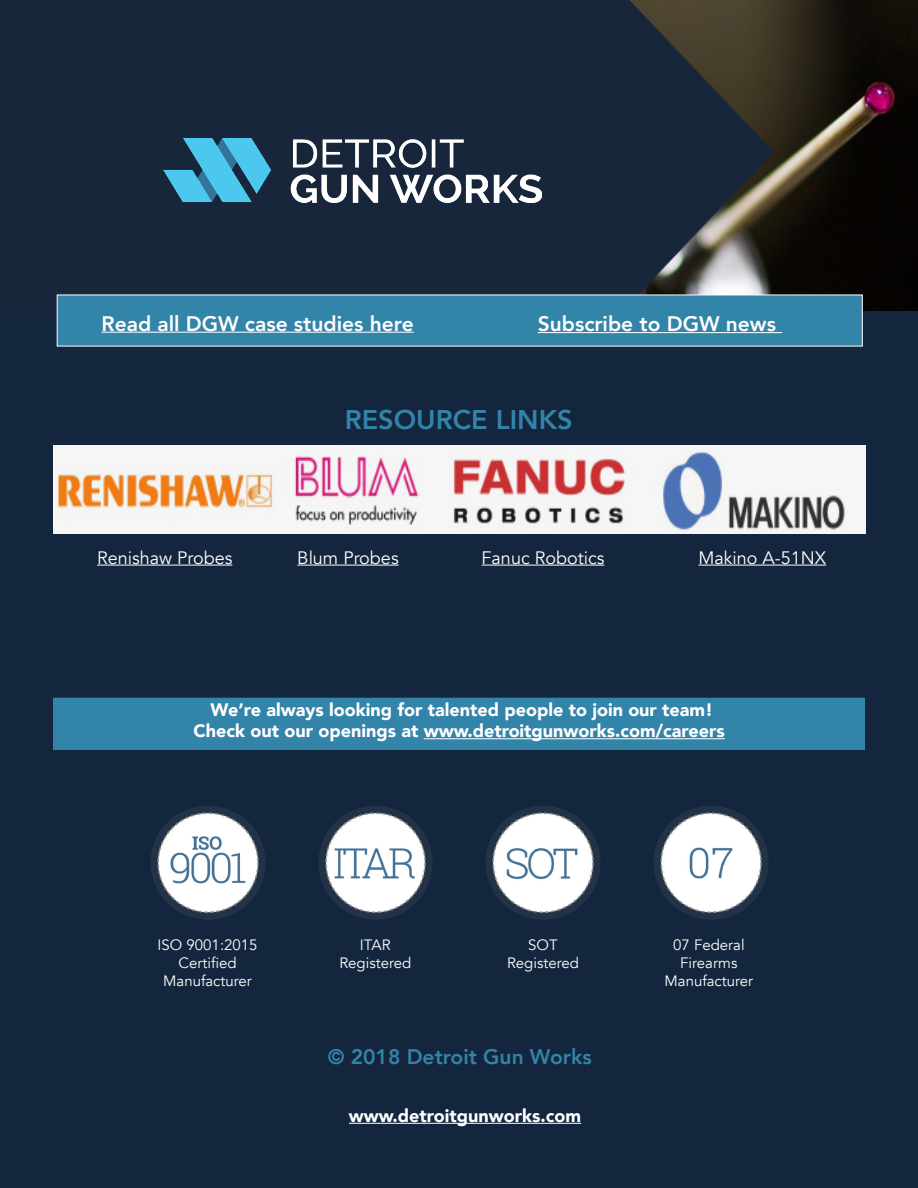
<style>
.page{position:relative;width:918px;height:1188px;background:#fff}
.page>*{position:absolute;margin:0;border:0;box-sizing:border-box;transform-origin:0 0}
.t1{font:800 27px "Avenir";color:#3384a9}
.t2{font:800 21px "Avenir";color:#fff}
.t3{font:800 21px "Avenir";color:#3384a9}
.t4{font:900 18px "Avenir";color:#fff}
.t5{font:18px "Avenir";color:#fff}
.t6{font:15px "Avenir";color:#fff}
</style>
<div class="page">
<img style="left:0;top:0;width:918px;height:311px">
<div style="left:0;top:311px;width:918px;height:877px;background:#13263d"></div>
<img style="left:163px;top:138px;width:379px;height:65px">
<img style="left:151px;top:806px;width:114px;height:114px">
<img style="left:319px;top:806px;width:113px;height:114px">
<img style="left:486px;top:806px;width:114px;height:114px">
<img style="left:654px;top:806px;width:114px;height:114px">
<div style="left:57px;top:295px;width:805px;height:51px;background:#3384a9"></div>
<div style="left:54px;top:698px;width:811px;height:51px;background:#3384a9"></div>
<hr style="left:424px;top:738px;width:301px;height:1px;background:#fff">
<img style="left:54px;top:446px;width:811px;height:87px">
<hr style="left:97px;top:565px;width:135px;height:1px;background:#fff">
<hr style="left:482px;top:565px;width:122px;height:1px;background:#fff">
<hr style="left:101px;top:332px;width:313px;height:1px;background:#fff">
<hr style="left:538px;top:332px;width:244px;height:1px;background:#fff">
<hr style="left:349px;top:1123px;width:232px;height:1px;background:#fff">
<hr style="left:297px;top:565px;width:102px;height:1px;background:#fff">
<hr style="left:698px;top:565px;width:128px;height:1px;background:#fff">
<p class="t2" style="left:101px;top:307px;width:314px">Read all DGW case studies here</p>
<p class="t2" style="left:538px;top:307px;width:240px">Subscribe to DGW news</p>
<p class="t1" style="left:345px;top:399px;width:229px">RESOURCE LINKS</p>
<p class="t5" style="left:97px;top:547px;width:137px">Renishaw Probes</p>
<p class="t5" style="left:482px;top:547px;width:124px">Fanuc Robotics</p>
<p class="t5" style="left:297px;top:547px;width:103px">Blum Probes</p>
<p class="t5" style="left:698px;top:547px;width:129px">Makino A-51NX</p>
<p class="t4" style="left:210px;top:694px;width:504px">We’re always looking for talented people to join our team!</p>
<p class="t4" style="left:193px;top:716px;width:533px">Check out our openings at www.detroitgunworks.com/careers</p>
<p class="t6" style="left:158px;top:936px;width:101px">ISO 9001:2015</p>
<p class="t6" style="left:179px;top:954px;width:60px">Certified</p>
<p class="t6" style="left:163px;top:972px;width:90px">Manufacturer</p>
<p class="t6" style="left:360px;top:936px;width:32px">ITAR</p>
<p class="t6" style="left:339px;top:954px;width:73px">Registered</p>
<p class="t6" style="left:528px;top:936px;width:31px">SOT</p>
<p class="t6" style="left:507px;top:954px;width:73px">Registered</p>
<p class="t3" style="left:328px;top:1040px;width:266px">© 2018 Detroit Gun Works</p>
<p class="t4" style="left:349px;top:1100px;width:234px">www.detroitgunworks.com</p>
<p class="t6" style="left:673px;top:936px;width:73px">07 Federal</p>
<p class="t6" style="left:680px;top:954px;width:59px">Firearms</p>
<p class="t6" style="left:665px;top:972px;width:90px">Manufacturer</p>
</div>
